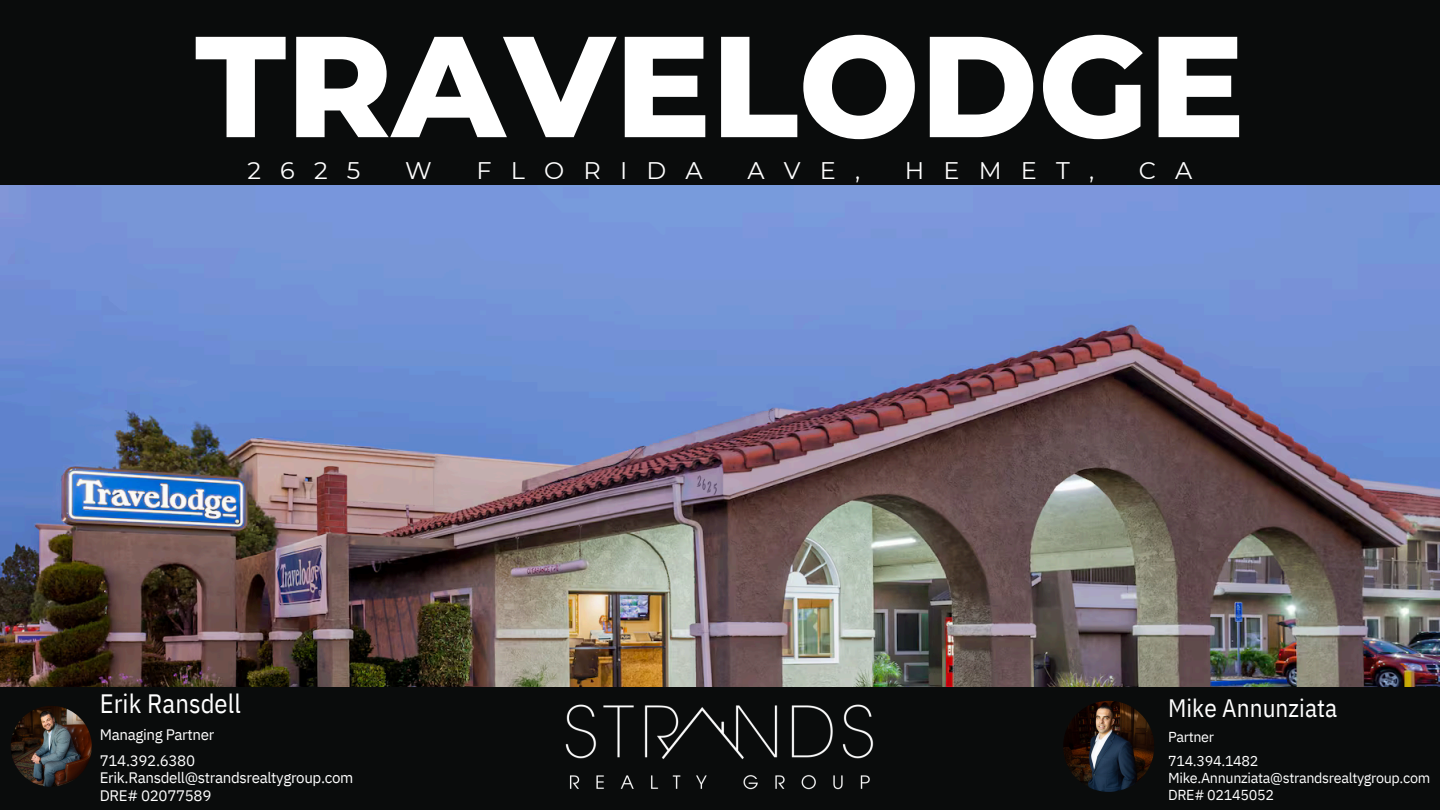
<style>
.page{position:relative;width:1440px;height:810px;background:#0a0c0c}
.page>*{position:absolute;margin:0;border:0;box-sizing:border-box;transform-origin:0 0}
.t1{font:800 143.3px "Montserrat";color:#fff}
.t2{font:26.5px "IBM Plex Sans Cond";color:#fff}
.t3{font:25.2px "IBM Plex Sans Cond";color:#fff}
.t4{font:24px "Montserrat";letter-spacing:.8em;color:#fff}
.t5{font:15.2px "IBM Plex Sans";letter-spacing:-.025em;color:#fff}
.t6{font:14.4px "IBM Plex Sans";letter-spacing:-.025em;color:#fff}
</style>
<div class="page">
<img style="left:0;top:186px;width:1440px;height:501px">
<img style="left:497px;top:581px;width:446px;height:209px">
<img style="left:11px;top:706px;width:81px;height:81px;border-radius:50%">
<img style="left:1063px;top:701px;width:91px;height:91px;border-radius:50%">
<p class="t1" style="left:195px;top:-2px;width:1051px">TRAVELODGE</p>
<p class="t4" style="left:247px;top:156px;width:49px">2 6</p>
<p class="t4" style="left:314px;top:156px;width:48px">2 5</p>
<p class="t4" style="left:405px;top:156px;width:28px">W</p>
<p class="t4" style="left:477px;top:156px;width:17px">F</p>
<p class="t4" style="left:511px;top:156px;width:92px">LOR</p>
<p class="t4" style="left:620px;top:156px;width:84px">IDA</p>
<p class="t4" style="left:747px;top:156px;width:55px">A V</p>
<p class="t4" style="left:820px;top:156px;width:42px">E ,</p>
<p class="t4" style="left:905px;top:156px;width:21px">H</p>
<p class="t4" style="left:944px;top:156px;width:95px">EME</p>
<p class="t4" style="left:1056px;top:156px;width:40px">T ,</p>
<p class="t4" style="left:1139px;top:156px;width:19px">C</p>
<p class="t4" style="left:1175px;top:156px;width:19px">A</p>
<p class="t2" style="left:100px;top:686px;width:143px">Erik Ransdell</p>
<p class="t5" style="left:100px;top:725px;width:116px">Managing Partner</p>
<p class="t5" style="left:100px;top:750px;width:97px">714.392.6380</p>
<p class="t5" style="left:100px;top:768px;width:255px">Erik.Ransdell@strandsrealtygroup.com</p>
<p class="t5" style="left:100px;top:786px;width:113px">DRE# 02077589</p>
<p class="t3" style="left:1168px;top:691px;width:171px">Mike Annunziata</p>
<p class="t6" style="left:1168px;top:727px;width:48px">Partner</p>
<p class="t6" style="left:1168px;top:752px;width:92px">714.394.1482</p>
<p class="t6" style="left:1168px;top:768px;width:264px">Mike.Annunziata@strandsrealtygroup.com</p>
<p class="t6" style="left:1168px;top:785px;width:107px">DRE# 02145052</p>
</div>
